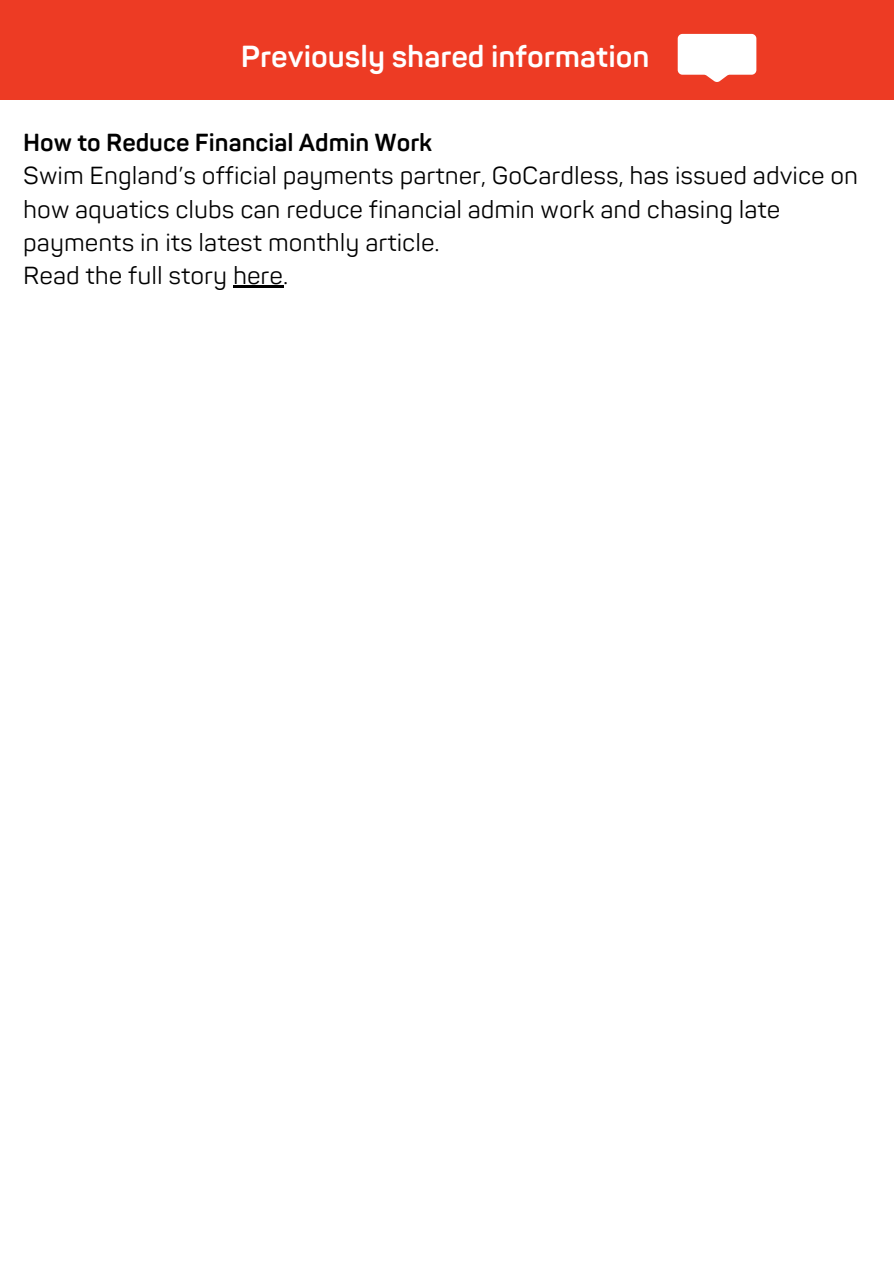
<style>
.page{position:relative;width:894px;height:1264px;background:#fff}
.page>*{position:absolute;margin:0;border:0;box-sizing:border-box;transform-origin:0 0}
.t1{font:700 30px "Panton";color:#fff}
.t2{font:24.3px/33px "Panton";color:#000}
.t3{font:700 24.3px "Panton";color:#000}
</style>
<div class="page">
<div style="left:0;top:0;width:893px;height:100px;background:#ed3b24"></div>
<svg style="left:677px;top:34px;width:79px;height:48px;background:#fce3e0"></svg>
<hr style="left:233px;top:286px;width:50px;height:2px;background:#000">
<h1 class="t1" style="left:241px;top:39px;width:406px">Previously shared informatiion</h1>
<h1 class="t1" style="left:245px;top:39px;width:62px">New</h1>
<h1 class="t1" style="left:328px;top:39px;width:322px">r important informat on</h1>
<p class="t3" style="left:23px;top:129px;width:410px">How to Reduce Financial Admin Work</p>
<p class="t2" style="left:23px;top:160px;width:836px">Swim England’s official payments partner, GoCardless, has issued advice on how aquatics clubs can reduce financial admin work and chasing late payments in its latest monthly article.</p>
<p class="t2" style="left:23px;top:259px;width:266px">Read the full story here.</p>
</div>
